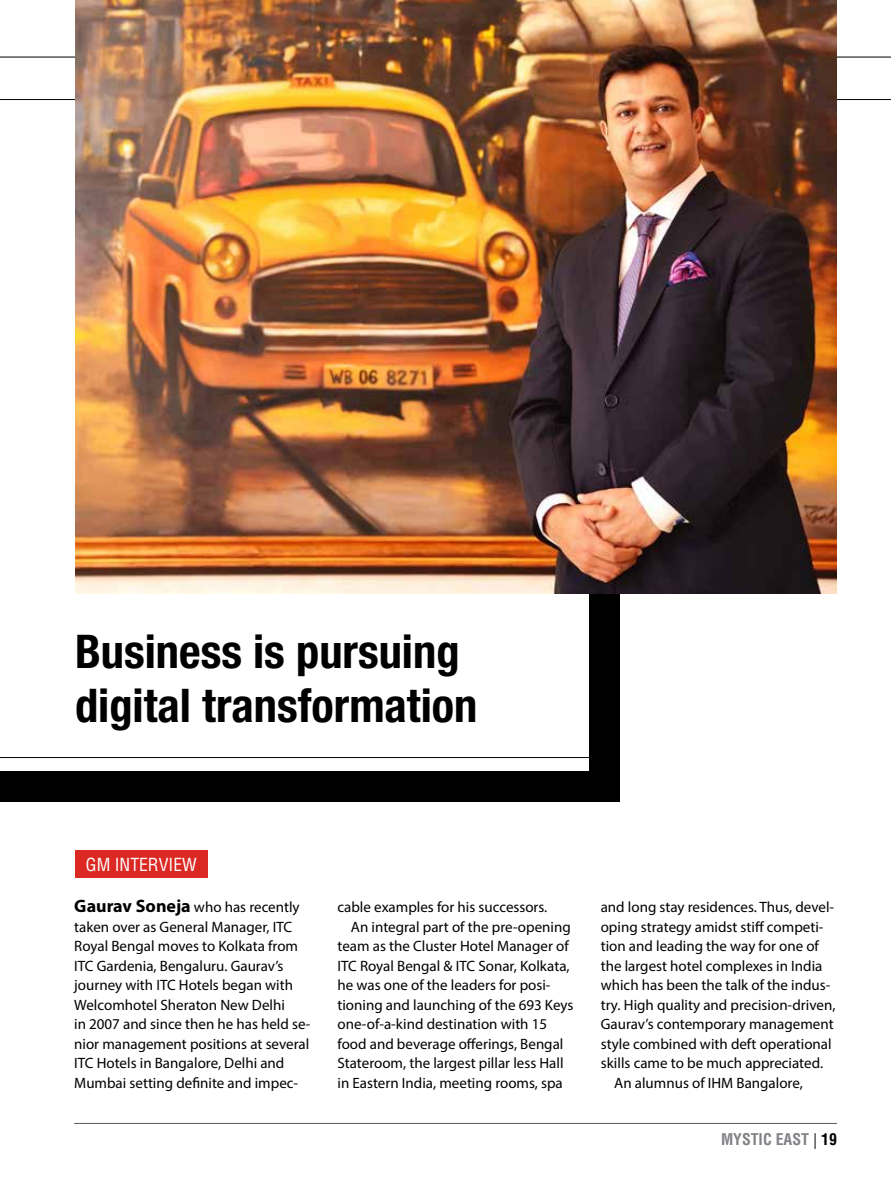
<style>
.page{position:relative;width:891px;height:1188px;background:#fff}
.page>*{position:absolute;margin:0;border:0;box-sizing:border-box;transform-origin:0 0}
.t1{font:700 condensed 46.5px/54px "Helvetica Neue LT Std";color:#000}
.t2{font:condensed 17.55px "Helvetica LT Std";color:#fff}
.t3{font:700 condensed 15.75px "Helvetica LT Std";color:#808285}
.t4{font:15px/19.5px "Myriad Pro";color:#000}
.s1{font-weight:700;font-size:18px}
.s2{font-weight:300;font-stretch:normal;color:#000}
.s3{color:#000}
</style>
<div class="page">
<hr style="left:0;top:57px;width:891px;height:1px;background:#000">
<hr style="left:0;top:99px;width:891px;height:1px;background:#000">
<div style="left:0;top:771px;width:604px;height:30px;background:#000"></div>
<div style="left:589px;top:190px;width:30px;height:611px;background:#000"></div>
<hr style="left:0;top:757px;width:604px;height:1px;background:#000">
<img style="left:75px;top:0;width:762px;height:594px">
<hr style="left:74px;top:1123px;width:763px;height:1px;background:#58595b">
<div style="left:75px;top:850px;width:133px;height:28px;background:#dc2823"></div>
<h1 class="t1" style="left:75px;top:624px;width:404px">Business is pursuing digital transformation</h1>
<p class="t2" style="left:86px;top:853px;width:112px">GM INTERVIEW</p>
<p class="t4" style="left:74px;top:897px;width:238px"><span class="s1">Gaurav Soneja</span> who has recently taken over as General Manager, ITC Royal Bengal moves to Kolkata from ITC Gardenia, Bengaluru. Gaurav’s journey with ITC Hotels began with Welcomhotel Sheraton New Delhi<br>in 2007 and since then he has held se&shy;nior management positions at several ITC Hotels in Bangalore, Delhi and Mumbai setting definite and impec-</p>
<p class="t4" style="left:337px;top:897px;width:211px">cable examples for his successors.</p>
<p class="t4" style="left:351px;top:916px;width:221px">An integral part of the pre-opening</p>
<p class="t4" style="left:337px;top:936px;width:233px">team as the Cluster Hotel Manager of</p>
<p class="t4" style="left:337px;top:955px;width:234px">ITC Royal Bengal &amp; ITC Sonar, Kolkata,</p>
<p class="t4" style="left:337px;top:975px;width:214px">he was one of the leaders for posi-</p>
<p class="t4" style="left:337px;top:994px;width:238px">tioning and launching of the 693 Keys</p>
<p class="t4" style="left:337px;top:1014px;width:211px">one-of-a-kind destination with 15</p>
<p class="t4" style="left:337px;top:1033px;width:227px">food and beverage offerings, Bengal</p>
<p class="t4" style="left:337px;top:1053px;width:228px">Stateroom, the largest pillar less Hall</p>
<p class="t4" style="left:337px;top:1072px;width:227px">in Eastern India, meeting rooms, spa</p>
<p class="t4" style="left:601px;top:897px;width:235px">and long stay residences. Thus, devel-</p>
<p class="t4" style="left:601px;top:916px;width:224px">oping strategy amidst stiff competi-</p>
<p class="t4" style="left:601px;top:936px;width:220px">tion and leading the way for one of</p>
<p class="t4" style="left:601px;top:955px;width:223px">the largest hotel complexes in India</p>
<p class="t4" style="left:601px;top:975px;width:231px">which has been the talk of the indus-</p>
<p class="t4" style="left:601px;top:994px;width:236px">try. High quality and precision-driven,</p>
<p class="t4" style="left:601px;top:1014px;width:234px">Gaurav’s contemporary management</p>
<p class="t4" style="left:601px;top:1033px;width:233px">style combined with deft operational</p>
<p class="t4" style="left:601px;top:1053px;width:224px">skills came to be much appreciated.</p>
<p class="t4" style="left:614px;top:1072px;width:190px">An alumnus of IHM Bangalore,</p>
<p class="t3" style="left:721px;top:1130px;width:117px">MYSTIC EAST <span class="s2">|</span> <span class="s3">19</span></p>
</div>
